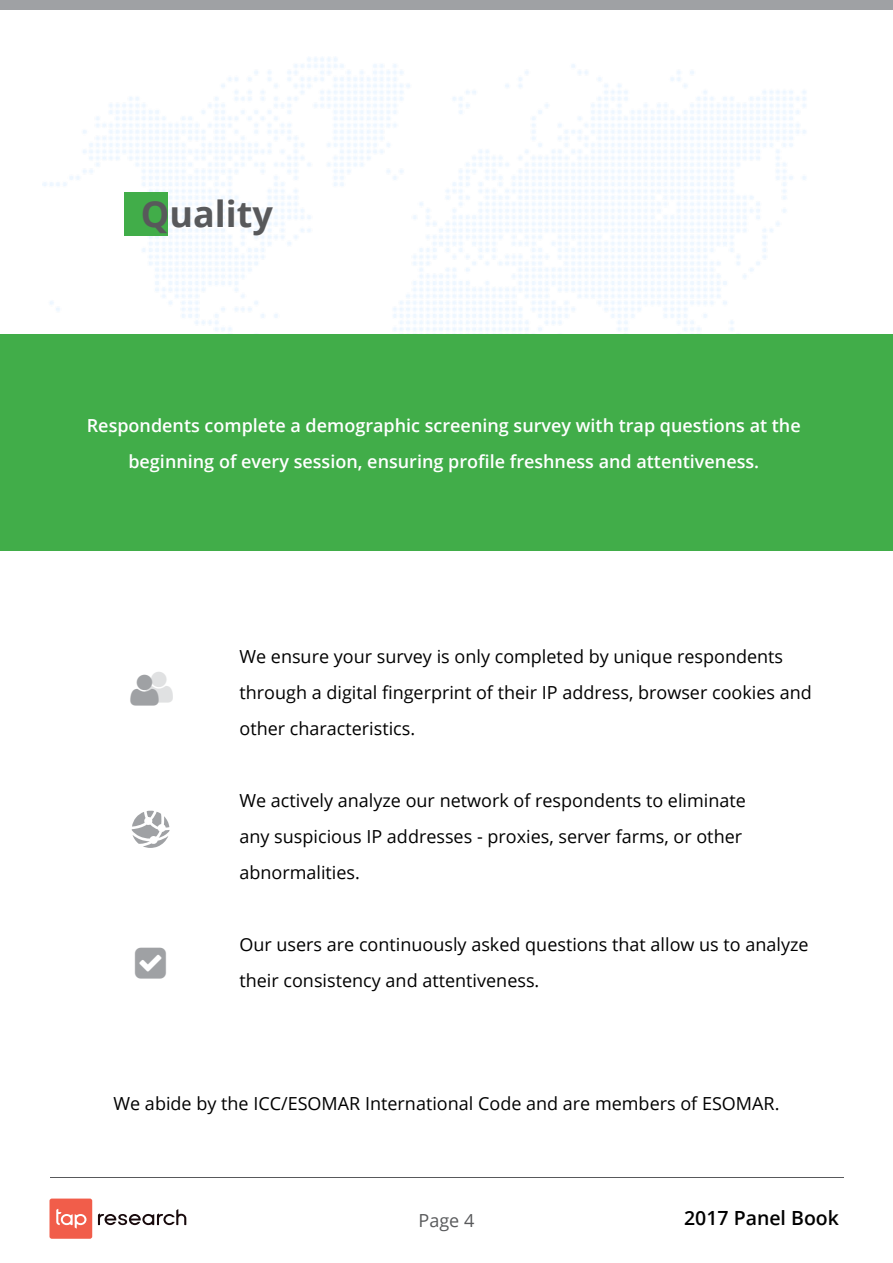
<style>
.page{position:relative;width:893px;height:1263px;background:#fff}
.page>*{position:absolute;margin:0;border:0;box-sizing:border-box;transform-origin:0 0}
.t1{font:700 36px "Open Sans";color:#58595b}
.t2{font:600 19.5px "Open Sans";color:#000}
.t3{font:18px/36px "Open Sans";color:#000}
.t4{font:600 18px/36px "Open Sans";color:#fff;text-align:center}
.t5{font:18px "Open Sans";color:#58595b}
</style>
<div class="page">
<div style="left:0;top:0;width:893px;height:9px;background:#9fa1a4"></div>
<hr style="left:50px;top:1178px;width:793px;height:1px;background:#58595b">
<img style="left:43px;top:57px;width:829px;height:278px">
<svg style="left:98px;top:1209px;width:88px;height:16px"></svg>
<div style="left:50px;top:1198px;width:42px;height:41px;background:#f15d4a;border-radius:2px"></div>
<svg style="left:56px;top:1209px;width:31px;height:19px"></svg>
<div style="left:0;top:335px;width:893px;height:216px;background:#41ad49"></div>
<div style="left:125px;top:193px;width:43px;height:43px;background:#41ad49"></div>
<svg style="left:132px;top:810px;width:38px;height:38px"></svg>
<h1 class="t1" style="left:141px;top:189px;width:134px">Quality</h1>
<p class="t4" style="left:87px;top:407px;width:715px">Respondents complete a demographic screening survey with trap questions at the beginning of every session, ensuring profile freshness and attentiveness.</p>
<p class="t3" style="left:239px;top:638px;width:574px">We ensure your survey is only completed by unique respondents through a digital fingerprint of their IP address, browser cookies and other characteristics.</p>
<p class="t3" style="left:239px;top:782px;width:508px">We actively analyze our network of respondents to eliminate any suspicious IP addresses - proxies, server farms, or other abnormalities.</p>
<p class="t3" style="left:239px;top:926px;width:571px">Our users are continuously asked questions that allow us to analyze their consistency and attentiveness.</p>
<p class="t3" style="left:114px;top:1085px;width:667px">We abide by the ICC/ESOMAR International Code and are members of ESOMAR.</p>
<p class="t5" style="left:419px;top:1208px;width:57px">Page 4</p>
<p class="t2" style="left:684px;top:1205px;width:156px">2017 Panel Book</p>
</div>
